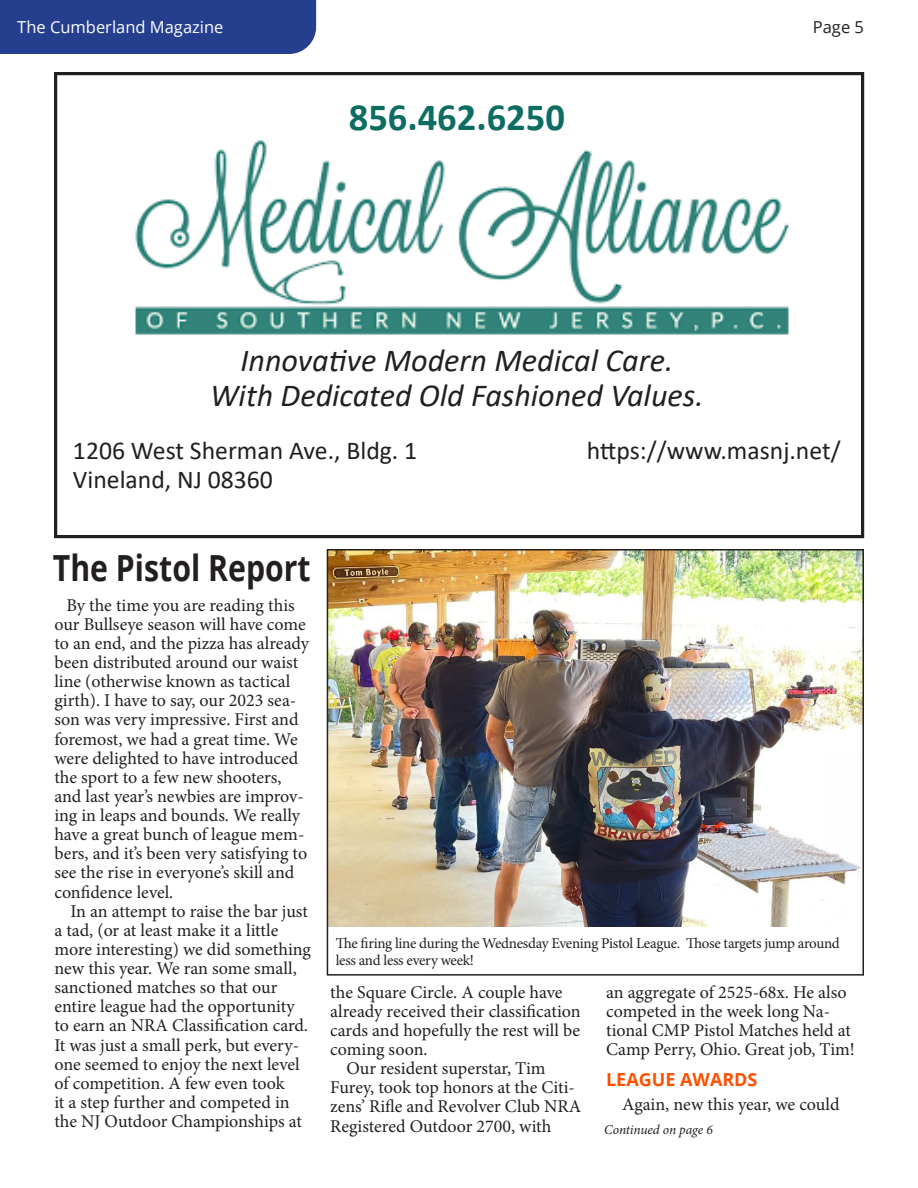
<style>
.page{position:relative;width:918px;height:1188px;background:#fff}
.page>*{position:absolute;margin:0;border:0;box-sizing:border-box;transform-origin:0 0}
.t1{font:700 38.55px "Calibri";color:#0d6d61}
.Heading{font:700 36px "Open Sans";color:#231f20;scale:.84 1}
.t2{font:italic 32.1px "Calibri";color:#231f20}
.t3{font:25.65px "Calibri";color:#231f20}
.Normal_Text{font:18px/19.2px "Minion Pro";letter-spacing:-.005em;color:#231f20}
.Orange_Subheads{font:700 18px "Open Sans";color:#ff5000}
.t4{font:16.5px "Open Sans";color:#fff}
.t5{font:16.5px "Open Sans";color:#231f20}
.Photo_Caption{font:15px/16.5px "Minion Pro";letter-spacing:-.02em;color:#231f20}
.Continued{font:italic 13.5px "Minion Pro";letter-spacing:-.01em;color:#231f20}
</style>
<div class="page">
<div style="left:0;top:0;width:316px;height:54px;background:#253f8e"></div>
<div style="left:54px;top:72px;width:810px;height:466px;border:3px solid #231f20"></div>
<img style="left:135px;top:140px;width:654px;height:195px">
<img style="left:330px;top:552px;width:531px;height:375px">
<div style="left:327px;top:549px;width:537px;height:427px;border:2px solid #231f20"></div>
<p class="t4" style="left:17px;top:16px;width:208px">The Cumberland Magazine</p>
<p class="t5" style="left:813px;top:16px;width:53px">Page 5</p>
<p class="t1" style="left:349px;top:89px;width:218px">856.462.6250</p>
<p class="t2" style="left:240px;top:338px;width:434px">Innovative Modern Medical Care.</p>
<p class="t2" style="left:210px;top:373px;width:495px">With Dedicated Old Fashioned Values.</p>
<p class="t3" style="left:73px;top:433px;width:346px">1206 West Sherman Ave., Bldg. 1</p>
<p class="t3" style="left:73px;top:462px;width:202px">Vineland, NJ 08360</p>
<p class="t3" style="left:587px;top:433px;width:255px">https://www.masnj.net/</p>
<p class="Heading" style="left:53px;top:542px;width:308px">The Pistol Report</p>
<p class="Normal_Text" style="left:54px;top:595px;width:256px;text-indent:12px">By the time you are reading this our Bullseye season will have come to an end, and the pizza has already been distributed around our waist line (otherwise known as tactical girth). I have to say, our 2023 sea&shy;son was very impressive. First and foremost, we had a great time. We were delighted to have introduced the sport to a few new shooters, and last year’s newbies are improv&shy;ing in leaps and bounds. We really have a great bunch of league mem&shy;bers, and it’s been very satisfying to see the rise in everyone’s skill and confidence level.</p>
<p class="Normal_Text" style="left:54px;top:901px;width:258px;text-indent:16px">In an attempt to raise the bar just a tad, (or at least make it a little more interesting) we did something new this year. We ran some small, sanctioned matches so that our entire league had the opportunity to earn an NRA Classification card.<br>It was just a small perk, but every&shy;one seemed to enjoy the next level of competition. A few even took<br>it a step further and competed in the NJ Outdoor Championships at</p>
<p class="Photo_Caption" style="left:336px;top:935px;width:506px">The firing line during the Wednesday Evening Pistol League. Those targets jump around less and less every week!</p>
<p class="Normal_Text" style="left:330px;top:982px;width:252px">the Square Circle. A couple have already received their classification cards and hopefully the rest will be coming soon.</p>
<p class="Normal_Text" style="left:330px;top:1059px;width:252px;text-indent:16px">Our resident superstar, Tim<br>Furey, took top honors at the Citi&shy;zens’ Rifle and Revolver Club NRA<br>Registered Outdoor 2700, with</p>
<p class="Normal_Text" style="left:606px;top:982px;width:250px">an aggregate of 2525-68x. He also competed in the week long Na&shy;tional CMP Pistol Matches held at<br>Camp Perry, Ohio. Great job, Tim!</p>
<p class="Orange_Subheads" style="left:606px;top:1067px;width:153px">LEAGUE AWARDS</p>
<p class="Normal_Text" style="left:622px;top:1095px;width:219px">Again, new this year, we could</p>
<p class="Continued" style="left:604px;top:1120px;width:110px">Continued on page 6</p>
</div>
